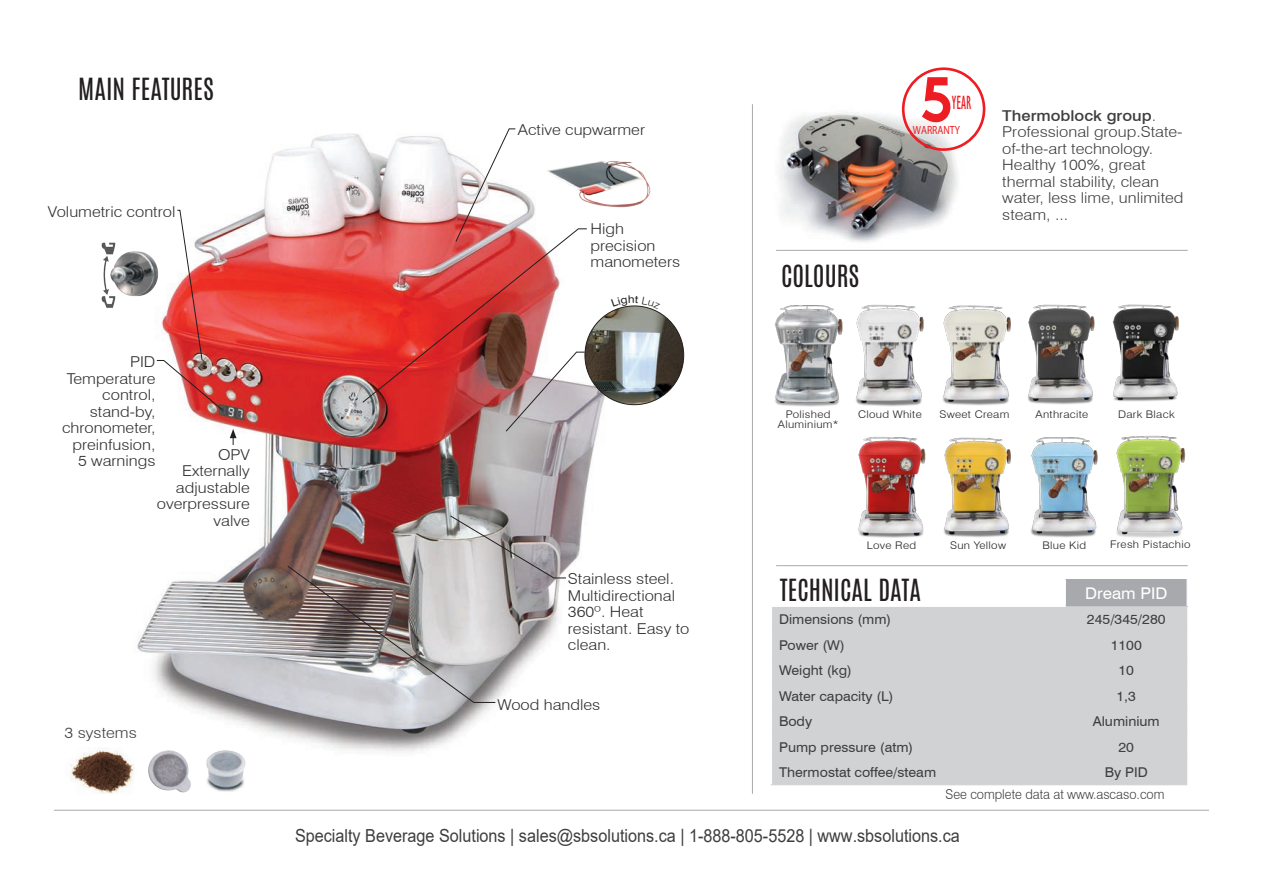
<style>
.page{position:relative;width:1263px;height:893px;background:#fff}
.page>*{position:absolute;margin:0;border:0;box-sizing:border-box;transform-origin:0 0}
.t1{font:58.8px "ADAM.CGPRO";color:#ee1d23;scale:.9 1}
.TÍTULOS{font:25.5px "Antonio";color:#231f20}
.t2{font:condensed 19.2px "Humanist 521 BT";color:#ee1d23;scale:.7 1}
.t3{font:18px "Arial";color:#3e3e3f;scale:.9 1}
.t4{font:16.2px "Swiss 721 BT";color:#fff;scale:1.05 1}
.txt_base_ENG{font:300 15px/16.5px "Swiss 721 BT";color:#312f30;scale:1.1 1}
.txt_base{font:300 15px/16.5px "Swiss 721 BT";color:#3e3e3f;scale:1.1 1}
.t5{font:13.5px "Swiss 721 BT";color:#3e3e3f;scale:1.05 1}
.t6{font:300 13.5px "Swiss 721 BT";color:#3e3e3f;scale:.95 1}
.t7{font:11.85px "Myriad Pro";color:#ee1d23;scale:.82 1}
.t8{font:300 10.5px/10.5px "Swiss 721 BT";letter-spacing:.025em;color:#231f20;text-align:center;scale:1.1 1}
.s1{font-weight:500}
</style>
<div class="page">
<hr style="left:752px;top:104px;width:1px;height:690px;background:#a8a9ad">
<hr style="left:54px;top:810px;width:1155px;height:1px;background:#a8a9ad">
<hr style="left:776px;top:565px;width:412px;height:1px;background:#a8a9ad">
<hr style="left:776px;top:250px;width:412px;height:1px;background:#a8a9ad">
<img style="left:137px;top:133px;width:479px;height:626px">
<img style="left:287px;top:515px;width:279px;height:188px">
<svg style="left:230px;top:429px;width:6px;height:16px"></svg>
<img style="left:362px;top:128px;width:225px;height:304px">
<img style="left:156px;top:210px;width:68px;height:201px">
<img style="left:585px;top:306px;width:99px;height:99px;border-radius:49px">
<img style="left:101px;top:239px;width:65px;height:71px">
<img style="left:543px;top:140px;width:108px;height:77px">
<img style="left:70px;top:747px;width:64px;height:47px">
<img style="left:148px;top:750px;width:20px;height:26px">
<img style="left:206px;top:750px;width:18px;height:41px">
<img style="left:779px;top:101px;width:194px;height:142px">
<img style="left:856px;top:304px;width:68px;height:103px">
<img style="left:858px;top:436px;width:68px;height:102px">
<img style="left:774px;top:305px;width:69px;height:102px">
<img style="left:1112px;top:304px;width:67px;height:98px">
<img style="left:1116px;top:435px;width:70px;height:103px">
<img style="left:1027px;top:304px;width:68px;height:101px">
<img style="left:1030px;top:437px;width:68px;height:101px">
<img style="left:943px;top:305px;width:68px;height:101px">
<img style="left:943px;top:437px;width:68px;height:101px">
<div style="left:1065px;top:579px;width:122px;height:27px;background:#a8a9ad"></div>
<div style="left:772px;top:606px;width:415px;height:178px;background:#d1d2d4"></div>
<hr style="left:771px;top:606px;width:295px;height:1px;background:#fff">
<hr style="left:772px;top:631px;width:293px;height:1px;background:#d1d2d4">
<hr style="left:1065px;top:631px;width:122px;height:1px;background:#d1d2d4">
<hr style="left:772px;top:657px;width:293px;height:1px;background:#d1d2d4">
<hr style="left:1065px;top:657px;width:122px;height:1px;background:#d1d2d4">
<hr style="left:772px;top:682px;width:293px;height:1px;background:#d1d2d4">
<hr style="left:1065px;top:682px;width:122px;height:1px;background:#d1d2d4">
<hr style="left:772px;top:708px;width:293px;height:1px;background:#d1d2d4">
<hr style="left:1065px;top:708px;width:122px;height:1px;background:#d1d2d4">
<hr style="left:772px;top:733px;width:293px;height:1px;background:#d1d2d4">
<hr style="left:1065px;top:733px;width:122px;height:1px;background:#d1d2d4">
<hr style="left:772px;top:759px;width:293px;height:1px;background:#d1d2d4">
<hr style="left:1065px;top:759px;width:122px;height:1px;background:#d1d2d4">
<hr style="left:771px;top:784px;width:294px;height:1px;background:#d1d2d4">
<hr style="left:1065px;top:784px;width:122px;height:1px;background:#d1d2d4">
<hr style="left:1064px;top:579px;width:2px;height:27px;background:#fff">
<hr style="left:1186px;top:579px;width:2px;height:27px;background:#fff">
<div style="left:902px;top:67px;width:83px;height:84px;border:3px solid #ee1d23;border-radius:50%"></div>
<svg style="left:611px;top:295px;width:42px;height:14px"></svg>
<p class="TÍTULOS" style="left:78px;top:71px;width:137px">MAIN FEATURES</p>
<p class="txt_base_ENG" style="left:48px;top:203px;width:117px">Volumetric control</p>
<p class="txt_base_ENG" style="left:130px;top:353px;width:25px">PID</p>
<p class="txt_base_ENG" style="left:62px;top:370px;width:86px;text-align:right">Temperature control, stand-by, chronometer, preinfusion,</p>
<p class="txt_base_ENG" style="left:78px;top:452px;width:72px">5 warnings</p>
<p class="txt_base_ENG" style="left:218px;top:446px;width:30px">OPV</p>
<p class="txt_base_ENG" style="left:157px;top:463px;width:86px;text-align:right">Externally adjustable overpressure valve</p>
<p class="txt_base" style="left:65px;top:724px;width:67px">3 systems</p>
<p class="txt_base_ENG" style="left:518px;top:122px;width:117px">Active cupwarmer</p>
<p class="txt_base_ENG" style="left:591px;top:221px;width:83px">High precision manometers</p>
<p class="txt_base_ENG" style="left:568px;top:570px;width:112px">Stainless steel.<br>Multidirectional<br>360º. Heat resistant. Easy to clean.</p>
<p class="txt_base_ENG" style="left:497px;top:696px;width:95px">Wood handles</p>
<p class="TÍTULOS" style="left:781px;top:257px;width:80px">COLOURS</p>
<h1 class="t1" style="left:920px;top:64px;width:38px">5</h1>
<p class="t2" style="left:952px;top:92px;width:29px">YEAR</p>
<p class="t7" style="left:913px;top:123px;width:59px">WARRANTY</p>
<p class="txt_base" style="left:1002px;top:107px;width:166px"><span class="s1">Thermoblock group</span>.<br>Professional group.State&shy;of-the-art technology.<br>Healthy 100%, great thermal stability, clean water, less lime, unlimited steam, ...</p>
<p class="t8" style="left:858px;top:409px;width:59px">Cloud White</p>
<p class="t8" style="left:939px;top:409px;width:65px">Sweet Cream</p>
<p class="t8" style="left:778px;top:409px;width:57px">Polished<br>Aluminium*</p>
<p class="t8" style="left:1118px;top:409px;width:53px">Dark Black</p>
<p class="t8" style="left:1036px;top:409px;width:49px">Anthracite</p>
<p class="t8" style="left:867px;top:540px;width:46px">Love Red</p>
<p class="TÍTULOS" style="left:780px;top:572px;width:143px">TECHNICAL DATA</p>
<p class="t8" style="left:950px;top:540px;width:52px">Sun Yellow</p>
<p class="t8" style="left:1042px;top:540px;width:41px">Blue Kid</p>
<p class="t8" style="left:1110px;top:539px;width:75px">Fresh Pistachio</p>
<p class="t4" style="left:1085px;top:583px;width:80px">Dream PID</p>
<p class="t5" style="left:779px;top:611px;width:109px">Dimensions (mm)</p>
<p class="t5" style="left:1087px;top:611px;width:76px">245/345/280</p>
<p class="t5" style="left:779px;top:637px;width:64px">Power (W)</p>
<p class="t5" style="left:1111px;top:637px;width:31px">1100</p>
<p class="t5" style="left:779px;top:662px;width:71px">Weight (kg)</p>
<p class="t5" style="left:1118px;top:662px;width:16px">10</p>
<p class="t5" style="left:779px;top:688px;width:111px">Water capacity (L)</p>
<p class="t5" style="left:1116px;top:688px;width:20px">1,3</p>
<p class="t5" style="left:779px;top:713px;width:33px">Body</p>
<p class="t5" style="left:1093px;top:713px;width:65px">Aluminium</p>
<p class="t5" style="left:779px;top:739px;width:129px">Pump pressure (atm)</p>
<p class="t5" style="left:1118px;top:739px;width:16px">20</p>
<p class="t5" style="left:779px;top:764px;width:151px">Thermostat coffee/steam</p>
<p class="t5" style="left:1105px;top:764px;width:42px">By PID</p>
<p class="t6" style="left:945px;top:786px;width:232px">See complete data at www.ascaso.com</p>
<p class="t3" style="left:295px;top:823px;width:740px">Specialty Beverage Solutions | sales@sbsolutions.ca | 1-888-805-5528 | www.sbsolutions.ca</p>
</div>
